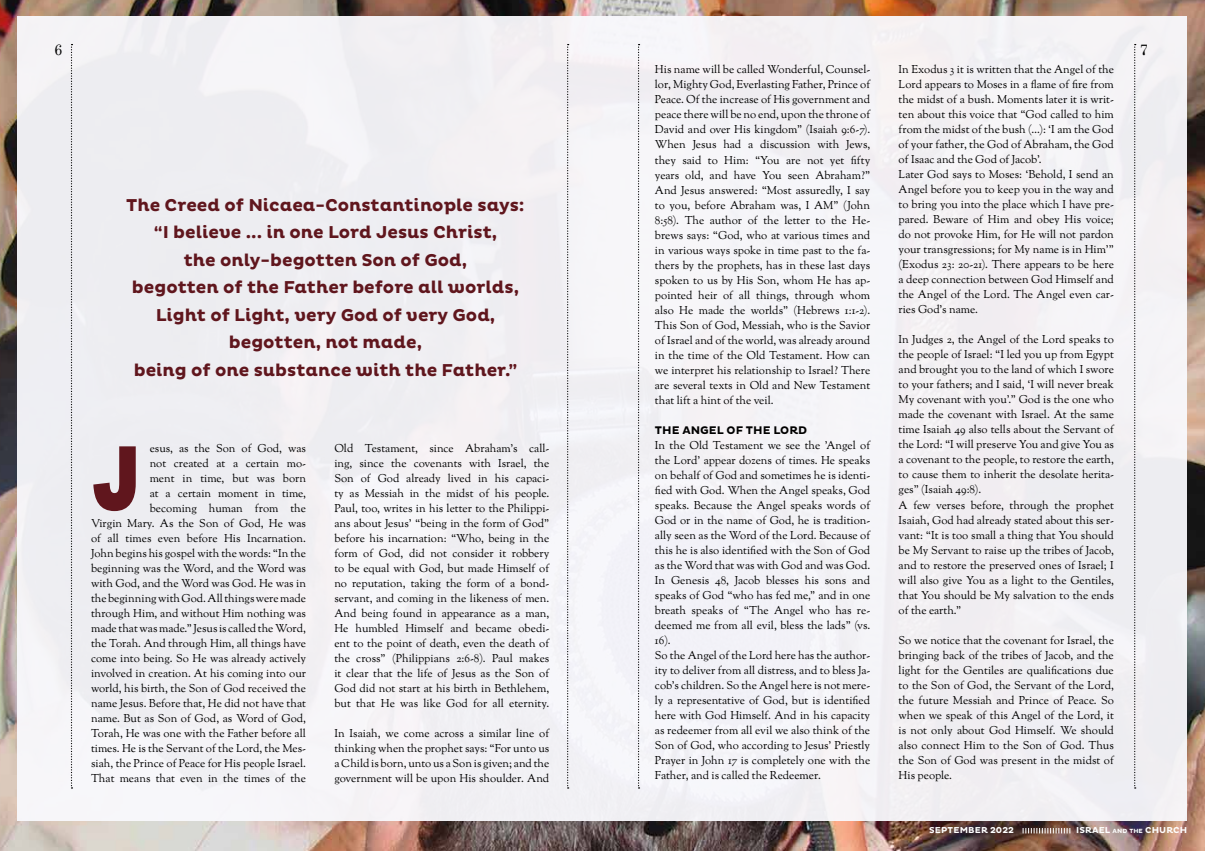
<style>
.page{position:relative;width:1205px;height:851px;background:#fff}
.page>*{position:absolute;margin:0;border:0;box-sizing:border-box;transform-origin:0 0}
.t1{font:900 93.75px "Pluto";color:#60161d;scale:.8 1}
.t2{font:700 17.5px/27.5px "Pluto";color:#60161d;text-align:center}
.t3{font:15px "Old Standard TT";color:#000}
.t4{font:11.25px/15px "Goudy St M";color:#000;text-align:justify}
.t5{font:700 11.25px "Pluto";color:#000}
.t6{font:700 8.75px "Pluto";letter-spacing:.015em;color:#fff}
.s1{font-size:6.12px}
</style>
<div class="page">
<img style="left:0;top:0;width:1205px;height:850px">
<div style="left:18px;top:16px;width:1169px;height:805px;background:#f2f0f3"></div>
<svg style="left:567px;top:44px;width:2px;height:744px"></svg>
<svg style="left:1022px;top:827px;width:48px;height:6px"></svg>
<svg style="left:71px;top:44px;width:1px;height:744px"></svg>
<svg style="left:638px;top:44px;width:1px;height:744px"></svg>
<svg style="left:1134px;top:44px;width:1px;height:744px"></svg>
<h3 class="t3" style="left:54px;top:41px;width:10px">6</h3>
<h3 class="t3" style="left:1140px;top:41px;width:10px">7</h3>
<p class="t2" style="left:126px;top:192px;width:400px">The Creed of Nicaea-Constantinople says: “I believe ... in one Lord Jesus Christ,<br>the only-begotten Son of God,<br>begotten of the Father before all worlds, Light of Light, very God of very God, begotten, not made,<br>being of one substance with the Father.”</p>
<p class="t4" style="left:91px;top:441px;width:216px;text-align:right">esus, as the Son of God, was<br>not created at a certain mo-<br>ment in time, but was born<br>at a certain moment in time,<br>becoming human from the<br>Virgin Mary. As the Son of God, He was of all times even before His Incarnation.<br>John begins his gospel with the words: “In the beginning was the Word, and the Word was with God, and the Word was God. He was in the beginning with God. All things were made through Him, and without Him nothing was made that was made.” Jesus is called the Word, the Torah. And through Him, all things have come into being. So He was already actively involved in creation. At his coming into our world, his birth, the Son of God received the name Jesus. Before that, He did not have that name. But as Son of God, as Word of God, Torah, He was one with the Father before all times. He is the Servant of the Lord, the Mes&shy;siah, the Prince of Peace for His people Israel.<br>That means that even in the times of the</p>
<p class="t4" style="left:334px;top:441px;width:216px">Old Testament, since Abraham's call&shy;ing, since the covenants with Israel, the Son of God already lived in his capaci&shy;ty as Messiah in the midst of his people.<br>Paul, too, writes in his letter to the Philippi&shy;ans about Jesus’ “being in the form of God” before his incarnation: “Who, being in the form of God, did not consider it robbery to be equal with God, but made Himself of no reputation, taking the form of a bond&shy;servant, and coming in the likeness of men.<br>And being found in appearance as a man, He humbled Himself and became obedi&shy;ent to the point of death, even the death of the cross” (Philippians 2:6-8). Paul makes it clear that the life of Jesus as the Son of God did not start at his birth in Bethlehem, but that He was like God for all eternity.</p>
<h1 class="t1" style="left:92px;top:424px;width:63px">J</h1>
<p class="t4" style="left:334px;top:726px;width:216px">In Isaiah, we come across a similar line of thinking when the prophet says: “For unto us a Child is born, unto us a Son is given; and the government will be upon His shoulder. And</p>
<p class="t4" style="left:655px;top:63px;width:217px">His name will be called Wonderful, Counsel&shy;lor, Mighty God, Everlasting Father, Prince of Peace. Of the increase of His government and peace there will be no end, upon the throne of David and over His kingdom” (Isaiah 9:6-7).<br>When Jesus had a discussion with Jews, they said to Him: “You are not yet fifty years old, and have You seen Abraham?” And Jesus answered: “Most assuredly, I say to you, before Abraham was, I AM” (John 8:58). The author of the letter to the He&shy;brews says: “God, who at various times and in various ways spoke in time past to the fa&shy;thers by the prophets, has in these last days spoken to us by His Son, whom He has ap&shy;pointed heir of all things, through whom also He made the worlds” (Hebrews 1:1-2).<br>This Son of God, Messiah, who is the Savior of Israel and of the world, was already around in the time of the Old Testament. How can we interpret his relationship to Israel? There are several texts in Old and New Testament that lift a hint of the veil.</p>
<p class="t5" style="left:655px;top:423px;width:154px">THE ANGEL OF THE LORD</p>
<p class="t4" style="left:655px;top:438px;width:217px;text-align:left">In the Old Testament we see the 'Angel of the Lord' appear dozens of times. He speaks on behalf of God and sometimes he is identi&shy;fied with God. When the Angel speaks, God speaks. Because the Angel speaks words of God or in the name of God, he is tradition&shy;ally seen as the Word of the Lord. Because of this he is also identified with the Son of God as the Word that was with God and was God.<br>In Genesis 48, Jacob blesses his sons and speaks of God “who has fed me,” and in one breath speaks of “The Angel who has re&shy;deemed me from all evil, bless the lads” (vs.<br>16).<br>So the Angel of the Lord here has the author&shy;ity to deliver from all distress, and to bless Ja&shy;cob's children. So the Angel here is not mere&shy;ly a representative of God, but is identified here with God Himself. And in his capacity as redeemer from all evil we also think of the Son of God, who according to Jesus’ Priestly Prayer in John 17 is completely one with the Father, and is called the Redeemer.</p>
<p class="t4" style="left:898px;top:63px;width:217px;text-align:left">In Exodus 3 it is written that the Angel of the Lord appears to Moses in a flame of fire from the midst of a bush. Moments later it is writ&shy;ten about this voice that “God called to him from the midst of the bush (…): ‘I am the God of your father, the God of Abraham, the God of Isaac and the God of Jacob’.<br>Later God says to Moses: ‘Behold, I send an Angel before you to keep you in the way and to bring you into the place which I have pre&shy;pared. Beware of Him and obey His voice; do not provoke Him, for He will not pardon your transgressions; for My name is in Him’” (Exodus 23: 20-21). There appears to be here a deep connection between God Himself and the Angel of the Lord. The Angel even car&shy;ries God's name.</p>
<p class="t4" style="left:898px;top:333px;width:217px;text-align:left">In Judges 2, the Angel of the Lord speaks to the people of Israel: “I led you up from Egypt and brought you to the land of which I swore to your fathers; and I said, ‘I will never break My covenant with you’.” God is the one who made the covenant with Israel. At the same time Isaiah 49 also tells about the Servant of the Lord: “I will preserve You and give You as a covenant to the people, to restore the earth, to cause them to inherit the desolate herita&shy;ges” (Isaiah 49:8).<br>A few verses before, through the prophet Isaiah, God had already stated about this ser&shy;vant: “It is too small a thing that You should be My Servant to raise up the tribes of Jacob, and to restore the preserved ones of Israel; I will also give You as a light to the Gentiles, that You should be My salvation to the ends of the earth.”</p>
<p class="t4" style="left:898px;top:633px;width:217px">So we notice that the covenant for Israel, the bringing back of the tribes of Jacob, and the light for the Gentiles are qualifications due to the Son of God, the Servant of the Lord, the future Messiah and Prince of Peace. So when we speak of this Angel of the Lord, it is not only about God Himself. We should also connect Him to the Son of God. Thus the Son of God was present in the midst of His people.</p>
<p class="t6" style="left:929px;top:825px;width:86px">SEPTEMBER 2022</p>
<p class="t6" style="left:1076px;top:825px;width:113px">ISRAEL <span class="s1">AND THE</span> CHURCH</p>
</div>
